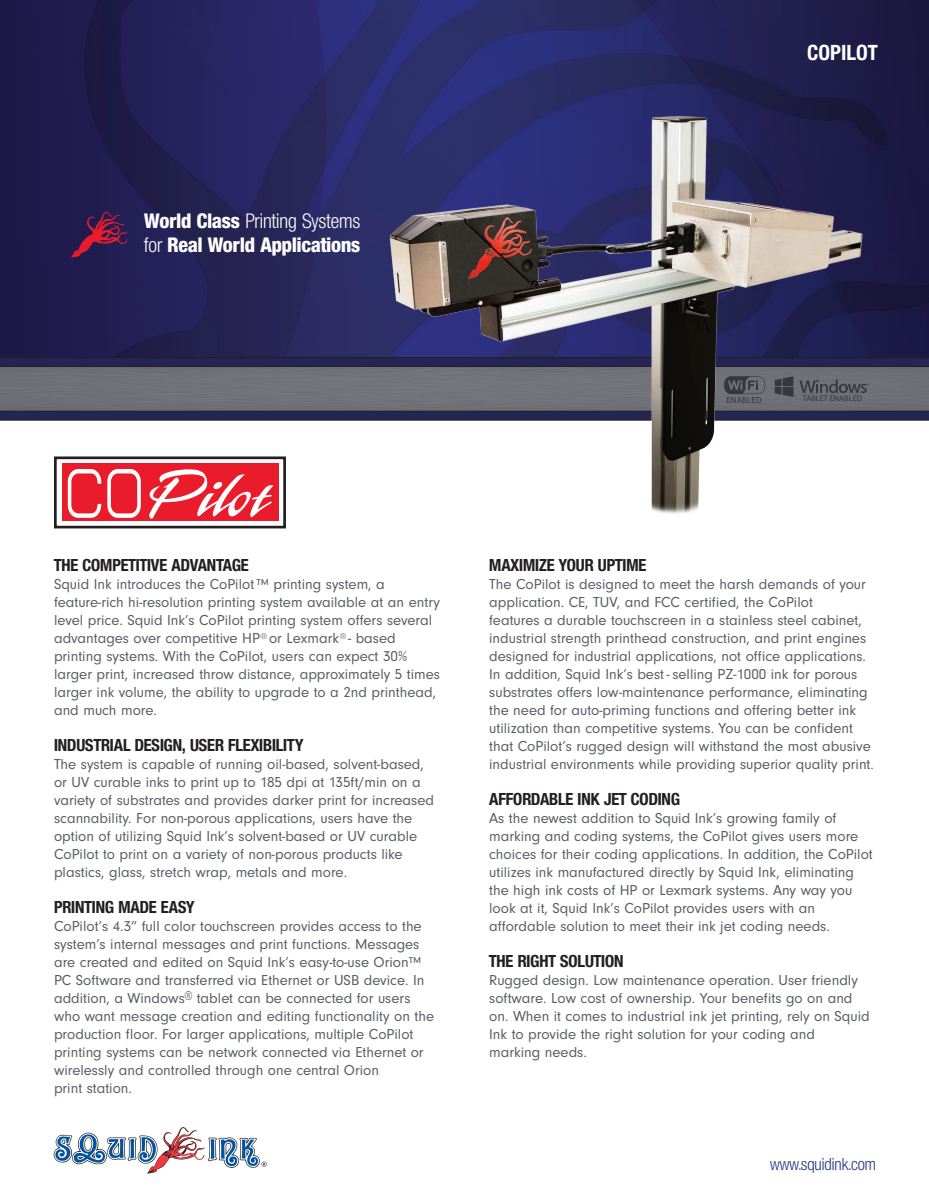
<style>
.page{position:relative;width:929px;height:1199px;background:#fff}
.page>*{position:absolute;margin:0;border:0;box-sizing:border-box;transform-origin:0 0}
.t1{font:condensed 21.75px "Nimbus San Nov D";color:#fff}
.t2{font:21.75px "Nimbus San Nov D Heav Cond";color:#fff}
.t3{font:700 condensed 21px "Helvetica Neue";color:#fff}
.t4{font:700 condensed 18px "Nimbus San Nov D";color:#231f20}
.t5{font:condensed 18px "Nimbus San Nov D";color:#293782}
.t6{font:15px/18px "Neuzeit Gro T";color:#5a5d66}
.t7{font:8.85px "Myriad Pro";color:#35393f}
.t8{font:8.55px "Neuzeit Gro T";color:#5a5d66}
.t9{font:8.25px "Myriad Pro";color:#35393f}
.s1{font-family:"Nimbus San Nov D Heav Cond";font-stretch:normal}
.s2{font-family:"Nimbus San Nov D";font-stretch:condensed}
.s3{font-size:14.25px}
</style>
<div class="page">
<img style="left:0;top:0;width:929px;height:357px">
<div style="left:54px;top:456px;width:232px;height:72px;border:3px solid #231f20"></div>
<div style="left:62px;top:463px;width:216px;height:58px;background:#ea1c2c"></div>
<svg style="left:149px;top:469px;width:125px;height:50px"></svg>
<svg style="left:68px;top:469px;width:33px;height:49px"></svg>
<svg style="left:107px;top:469px;width:34px;height:49px"></svg>
<svg style="left:53px;top:1127px;width:214px;height:46px"></svg>
<div style="left:0;top:362px;width:929px;height:55px;background:#6f7176"></div>
<svg style="left:0;top:357px;width:331px;height:10px;background:#232349"></svg>
<svg style="left:0;top:411px;width:331px;height:9px;background:#23244e"></svg>
<img style="left:331px;top:96px;width:598px;height:418px">
<svg style="left:71px;top:211px;width:57px;height:46px;background:#521c48"></svg>
<svg style="left:724px;top:376px;width:41px;height:18px"></svg>
<svg style="left:775px;top:376px;width:94px;height:21px"></svg>
<h1 class="t1" style="left:144px;top:209px;width:217px"><span class="s1">World Class</span> Printing Systems</h1>
<h1 class="t2" style="left:144px;top:232px;width:218px"><span class="s2">for</span> Real World Applications</h1>
<h2 class="t3" style="left:807px;top:35px;width:72px">COPILOT</h2>
<p class="t7" style="left:726px;top:395px;width:37px">ENABLED</p>
<p class="t9" style="left:803px;top:394px;width:61px">TABLET ENABLED</p>
<p class="t4" style="left:54px;top:555px;width:196px">THE COMPETITIVE ADVANTAGE</p>
<p class="t6" style="left:54px;top:575px;width:387px">Squid Ink introduces the CoPilot ™ printing system, a feature-rich hi-resolution printing system available at an entry level price. Squid Ink’s CoPilot printing system offers several advantages over competitive HP or Lexmark - based printing systems. With the CoPilot, users can expect 30% larger print, increased throw distance, approximately 5 times larger ink volume, the ability to upgrade to a 2nd printhead, and much more.</p>
<p class="t4" style="left:54px;top:735px;width:251px">INDUSTRIAL DESIGN, USER FLEXIBILITY</p>
<p class="t6" style="left:54px;top:755px;width:382px">The system is capable of running oil-based, solvent-based, or UV curable inks to print up to 185 dpi at 135ft/min on a variety of substrates and provides darker print for increased scannability. For non-porous applications, users have the option of utilizing Squid Ink’s solvent-based or UV curable CoPilot to print on a variety of non-porous products like plastics, glass, stretch wrap, metals and more.</p>
<p class="t4" style="left:54px;top:897px;width:142px">PRINTING MADE EASY</p>
<p class="t6" style="left:54px;top:917px;width:382px">CoPilot’s 4.3” full color touchscreen provides access to the system’s internal messages and print functions. Messages are created and edited on Squid Ink’s easy-to-use Orion™ PC Software and transferred via Ethernet or USB device. In addition, a Windows<sup>®</sup> tablet can be connected for users who want message creation and editing functionality on the production floor. For larger applications, multiple CoPilot printing systems can be network connected via Ethernet or wirelessly and controlled through one central Orion<br>print station.</p>
<p class="t8" style="left:260px;top:632px;width:8px">®</p>
<p class="t8" style="left:340px;top:632px;width:8px">®</p>
<p class="t4" style="left:489px;top:555px;width:159px">MAXIMIZE YOUR UPTIME</p>
<p class="t6" style="left:489px;top:575px;width:386px">The CoPilot is designed to meet the harsh demands of your application. CE, TUV, and FCC certified, the CoPilot<br>features a durable touchscreen in a stainless steel cabinet, industrial strength printhead construction, and print engines designed for industrial applications, not office applications.<br>In addition, Squid Ink’s best - selling PZ-1000 ink for porous substrates offers low-maintenance performance, eliminating the need for auto-priming functions and offering better ink utilization than competitive systems. You can be confident that CoPilot’s rugged design will withstand the most abusive industrial environments while providing superior quality print<span class="s3">.</span></p>
<p class="t4" style="left:489px;top:789px;width:192px">AFFORDABLE INK JET CODING</p>
<p class="t6" style="left:489px;top:809px;width:385px">As the newest addition to Squid Ink’s growing family of marking and coding systems, the CoPilot gives users more choices for their coding applications. In addition, the CoPilot utilizes ink manufactured directly by Squid Ink, eliminating the high ink costs of HP or Lexmark systems. Any way you look at it, Squid Ink’s CoPilot provides users with an affordable solution to meet their ink jet coding needs.</p>
<p class="t4" style="left:489px;top:951px;width:136px">THE RIGHT SOLUTION</p>
<p class="t6" style="left:489px;top:971px;width:382px">Rugged design. Low maintenance operation. User friendly software. Low cost of ownership. Your benefits go on and on. When it comes to industrial ink jet printing, rely on Squid Ink to provide the right solution for your coding and marking needs.</p>
<p class="t5" style="left:770px;top:1154px;width:107px">www.squidink.com</p>
</div>
